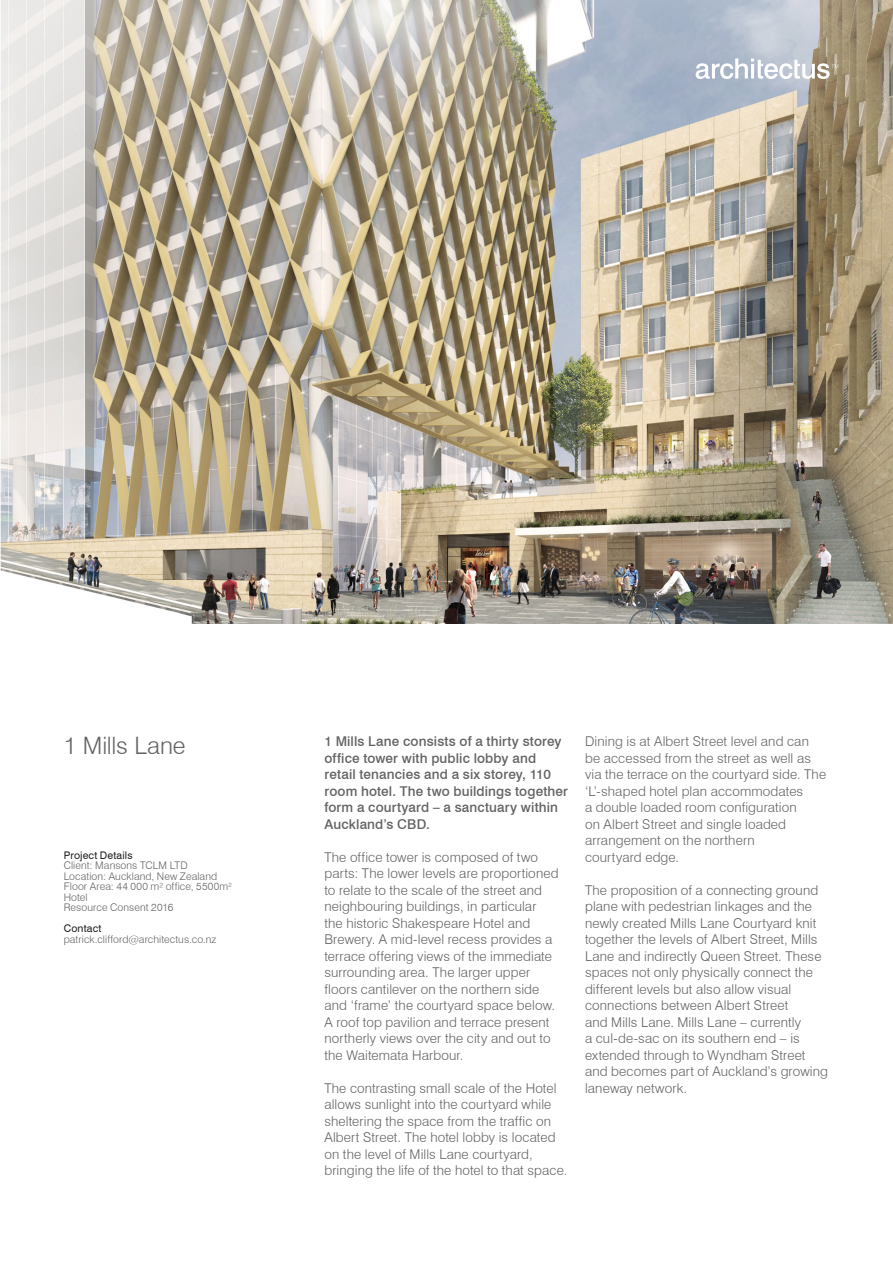
<style>
.page{position:relative;width:893px;height:1263px;background:#fff}
.page>*{position:absolute;margin:0;border:0;box-sizing:border-box;transform-origin:0 0}
.Heading_2{font:300 24px "Swiss 721 BT";letter-spacing:-.005em;color:#636366}
.Body_1_-_space{font:300 13.5px/16.5px "Swiss 721 BT";letter-spacing:.01em;color:#636366}
.Body_1_-_space-2{font:500 13.5px/16.5px "Swiss 721 BT";letter-spacing:.01em;color:#636366}
.Details{font:300 10.5px/10.5px "Swiss 721 BT";letter-spacing:.01em;color:#636366}
.Details_heading{font:10.5px "Swiss 721 BT";letter-spacing:.015em;color:#231f20}
</style>
<div class="page">
<img style="left:0;top:0;width:893px;height:623px">
<svg style="left:696px;top:58px;width:142px;height:21px"></svg>
<p class="Heading_2" style="left:64px;top:731px;width:123px">1 Mills Lane</p>
<p class="Details_heading" style="left:64px;top:849px;width:70px">Project Details</p>
<p class="Details" style="left:64px;top:860px;width:170px">Client: Mansons TCLM LTD<br>Location: Auckland, New Zealand<br>Floor Area: 44 000 m² office, 5500m<sup>2<br></sup>Hotel<br>Resource Consent 2016</p>
<p class="Details_heading" style="left:64px;top:922px;width:39px">Contact</p>
<p class="Details" style="left:64px;top:934px;width:154px">patrick.clifford@architectus.co.nz</p>
<p class="Body_1_-_space-2" style="left:324px;top:733px;width:245px">1 Mills Lane consists of a thirty storey office tower with public lobby and retail tenancies and a six storey, 110 room hotel. The two buildings together form a courtyard – a sanctuary within Auckland’s CBD.</p>
<p class="Body_1_-_space" style="left:324px;top:848px;width:236px">The office tower is composed of two parts: The lower levels are proportioned to relate to the scale of the street and neighbouring buildings, in particular<br>the historic Shakespeare Hotel and Brewery. A mid-level recess provides a terrace offering views of the immediate surrounding area. The larger upper floors cantilever on the northern side and ‘frame’ the courtyard space below.<br>A roof top pavilion and terrace present northerly views over the city and out to the Waitemata Harbour.</p>
<p class="Body_1_-_space" style="left:324px;top:1079px;width:244px">The contrasting small scale of the Hotel allows sunlight into the courtyard while sheltering the space from the traffic on Albert Street. The hotel lobby is located on the level of Mills Lane courtyard, bringing the life of the hotel to that space.</p>
<p class="Body_1_-_space" style="left:585px;top:733px;width:243px">Dining is at Albert Street level and can be accessed from the street as well as via the terrace on the courtyard side. The ‘L’-shaped hotel plan accommodates<br>a double loaded room configuration<br>on Albert Street and single loaded arrangement on the northern<br>courtyard edge.</p>
<p class="Body_1_-_space" style="left:585px;top:881px;width:244px">The proposition of a connecting ground plane with pedestrian linkages and the newly created Mills Lane Courtyard knit together the levels of Albert Street, Mills Lane and indirectly Queen Street. These spaces not only physically connect the different levels but also allow visual connections between Albert Street<br>and Mills Lane. Mills Lane – currently<br>a cul-de-sac on its southern end – is extended through to Wyndham Street and becomes part of Auckland’s growing laneway network.</p>
</div>
